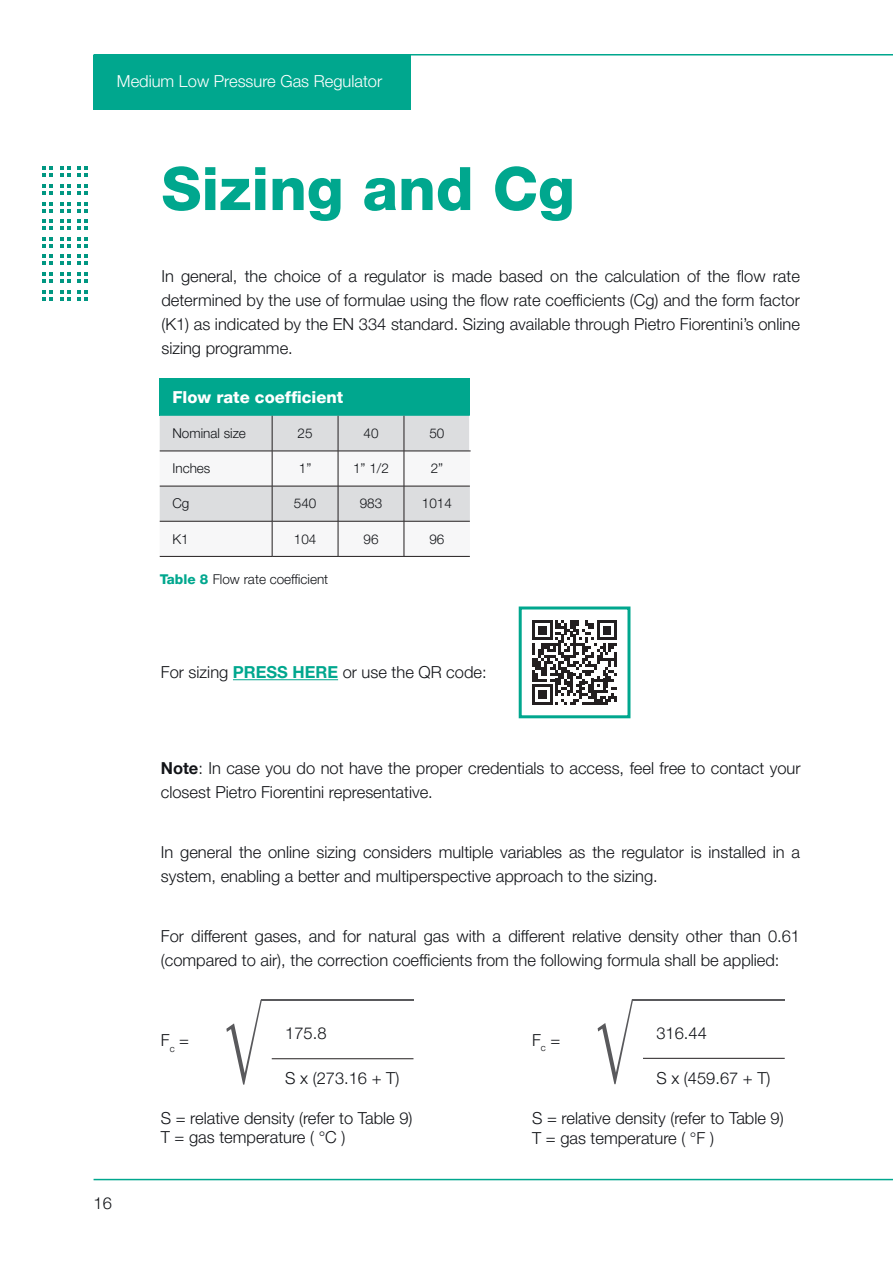
<style>
.page{position:relative;width:893px;height:1263px;background:#fff}
.page>*{position:absolute;margin:0;border:0;box-sizing:border-box;transform-origin:0 0}
.Titolo_Capitolo{font:800 60px "Helvetica Neue LT Pro";color:#00a78e}
.Testo{font:300 16.5px/24px "Helvetica Neue LT Pro";color:#121418}
.testo_sciolto{font:300 16.5px "Helvetica Neue LT Pro";color:#121418}
.t1{font:300 16.5px "Helvetica Neue LT Pro";color:#fff}
.titoli_tabella_bianco{font:800 16.5px "Helvetica Neue LT Pro";color:#fff}
.testo_tabella{font:300 13.5px "Helvetica Neue LT Pro";color:#121418}
.s1{font-weight:800;color:#00a78e}
.s2{font-weight:700;color:#00a78e}
.s3{font-weight:700}
</style>
<div class="page">
<div style="left:94px;top:55px;width:317px;height:55px;background:#00a78e"></div>
<hr style="left:94px;top:1179px;width:799px;height:1px;background:#00a78e">
<hr style="left:94px;top:54px;width:799px;height:2px;background:#00a78e">
<svg style="left:42px;top:167px;width:11px;height:10px"></svg>
<svg style="left:60px;top:167px;width:11px;height:10px"></svg>
<svg style="left:78px;top:167px;width:10px;height:10px"></svg>
<svg style="left:42px;top:184px;width:11px;height:11px"></svg>
<svg style="left:60px;top:184px;width:11px;height:11px"></svg>
<svg style="left:78px;top:184px;width:10px;height:11px"></svg>
<svg style="left:42px;top:202px;width:11px;height:10px"></svg>
<svg style="left:60px;top:202px;width:11px;height:10px"></svg>
<svg style="left:78px;top:202px;width:10px;height:10px"></svg>
<svg style="left:42px;top:219px;width:11px;height:11px"></svg>
<svg style="left:60px;top:219px;width:11px;height:11px"></svg>
<svg style="left:78px;top:219px;width:10px;height:11px"></svg>
<svg style="left:42px;top:237px;width:11px;height:11px"></svg>
<svg style="left:60px;top:237px;width:11px;height:11px"></svg>
<svg style="left:78px;top:237px;width:10px;height:11px"></svg>
<svg style="left:42px;top:255px;width:11px;height:10px"></svg>
<svg style="left:60px;top:255px;width:11px;height:10px"></svg>
<svg style="left:78px;top:255px;width:10px;height:10px"></svg>
<svg style="left:42px;top:272px;width:11px;height:11px"></svg>
<svg style="left:60px;top:272px;width:11px;height:11px"></svg>
<svg style="left:78px;top:272px;width:10px;height:11px"></svg>
<svg style="left:42px;top:290px;width:11px;height:10px"></svg>
<svg style="left:60px;top:290px;width:11px;height:10px"></svg>
<svg style="left:78px;top:290px;width:10px;height:10px"></svg>
<div style="left:160px;top:378px;width:310px;height:38px;background:#00a78e"></div>
<svg style="left:160px;top:416px;width:310px;height:140px"></svg>
<hr style="left:469px;top:416px;width:2px;height:35px;background:#fff">
<hr style="left:272px;top:416px;width:1px;height:35px;background:#231f20">
<hr style="left:338px;top:416px;width:1px;height:35px;background:#231f20">
<hr style="left:404px;top:416px;width:1px;height:35px;background:#231f20">
<hr style="left:160px;top:451px;width:112px;height:1px;background:#231f20">
<hr style="left:272px;top:451px;width:66px;height:1px;background:#231f20">
<hr style="left:272px;top:451px;width:1px;height:35px;background:#231f20">
<hr style="left:338px;top:451px;width:66px;height:1px;background:#231f20">
<hr style="left:338px;top:451px;width:1px;height:35px;background:#231f20">
<hr style="left:404px;top:451px;width:67px;height:1px;background:#231f20">
<hr style="left:404px;top:451px;width:1px;height:35px;background:#231f20">
<hr style="left:160px;top:486px;width:112px;height:1px;background:#231f20">
<hr style="left:272px;top:486px;width:66px;height:1px;background:#231f20">
<hr style="left:272px;top:486px;width:1px;height:35px;background:#231f20">
<hr style="left:338px;top:486px;width:66px;height:1px;background:#231f20">
<hr style="left:338px;top:486px;width:1px;height:35px;background:#231f20">
<hr style="left:404px;top:486px;width:66px;height:1px;background:#231f20">
<hr style="left:404px;top:486px;width:1px;height:35px;background:#231f20">
<hr style="left:160px;top:521px;width:112px;height:1px;background:#231f20">
<hr style="left:272px;top:521px;width:66px;height:1px;background:#231f20">
<hr style="left:272px;top:521px;width:1px;height:35px;background:#231f20">
<hr style="left:338px;top:521px;width:66px;height:1px;background:#231f20">
<hr style="left:338px;top:521px;width:1px;height:35px;background:#231f20">
<hr style="left:404px;top:521px;width:66px;height:1px;background:#231f20">
<hr style="left:404px;top:521px;width:1px;height:35px;background:#231f20">
<hr style="left:160px;top:556px;width:112px;height:1px;background:#231f20">
<hr style="left:272px;top:556px;width:66px;height:1px;background:#231f20">
<hr style="left:338px;top:556px;width:66px;height:1px;background:#231f20">
<hr style="left:404px;top:556px;width:66px;height:1px;background:#231f20">
<svg style="left:532px;top:620px;width:85px;height:85px"></svg>
<div style="left:519px;top:606px;width:111px;height:112px;border:3px solid #00a78e"></div>
<hr style="left:233px;top:679px;width:105px;height:1px;background:#00a78e">
<svg style="left:598px;top:999px;width:35px;height:85px"></svg>
<hr style="left:632px;top:999px;width:153px;height:1px;background:#59595c">
<hr style="left:643px;top:1058px;width:142px;height:1px;background:#231f20">
<svg style="left:226px;top:1000px;width:36px;height:84px"></svg>
<hr style="left:261px;top:1000px;width:152px;height:1px;background:#59595c">
<hr style="left:272px;top:1058px;width:141px;height:1px;background:#231f20">
<p class="t1" style="left:117px;top:71px;width:267px">Medium Low Pressure Gas Regulator</p>
<p class="Titolo_Capitolo" style="left:161px;top:153px;width:415px">Sizing and Cg</p>
<p class="Testo" style="left:161px;top:264px;width:640px;text-align:justify">In general, the choice of a regulator is made based on the calculation of the flow rate determined by the use of formulae using the flow rate coefficients (Cg) and the form factor (K1) as indicated by the EN 334 standard. Sizing available through Pietro Fiorentini’s online sizing programme.</p>
<p class="titoli_tabella_bianco" style="left:172px;top:387px;width:172px">Flow rate coefficient</p>
<p class="testo_tabella" style="left:172px;top:425px;width:75px">Nominal size</p>
<p class="testo_tabella" style="left:298px;top:425px;width:17px">25</p>
<p class="testo_tabella" style="left:363px;top:425px;width:17px">40</p>
<p class="testo_tabella" style="left:429px;top:425px;width:17px">50</p>
<p class="testo_tabella" style="left:172px;top:460px;width:40px">Inches</p>
<p class="testo_tabella" style="left:299px;top:460px;width:14px">1”</p>
<p class="testo_tabella" style="left:353px;top:460px;width:37px">1” 1/2</p>
<p class="testo_tabella" style="left:431px;top:460px;width:14px">2”</p>
<p class="testo_tabella" style="left:172px;top:495px;width:19px">Cg</p>
<p class="testo_tabella" style="left:294px;top:495px;width:24px">540</p>
<p class="testo_tabella" style="left:360px;top:495px;width:24px">983</p>
<p class="testo_tabella" style="left:422px;top:495px;width:32px">1014</p>
<p class="testo_tabella" style="left:172px;top:531px;width:18px">K1</p>
<p class="testo_tabella" style="left:294px;top:531px;width:24px">104</p>
<p class="testo_tabella" style="left:363px;top:531px;width:17px">96</p>
<p class="testo_tabella" style="left:429px;top:531px;width:17px">96</p>
<p class="testo_tabella" style="left:160px;top:571px;width:170px"><span class="s1">Table 8</span> Flow rate coefficient</p>
<p class="Testo" style="left:161px;top:660px;width:327px">For sizing <span class="s2">PRESS HERE</span> or use the QR code:</p>
<p class="Testo" style="left:161px;top:756px;width:641px"><span class="s3">Note</span>: In case you do not have the proper credentials to access, feel free to contact your closest Pietro Fiorentini representative.</p>
<p class="Testo" style="left:161px;top:840px;width:641px">In general the online sizing considers multiple variables as the regulator is installed in a system, enabling a better and multiperspective approach to the sizing.</p>
<p class="Testo" style="left:161px;top:924px;width:641px">For different gases, and for natural gas with a different relative density other than 0.61 (compared to air), the correction coefficients from the following formula shall be applied:</p>
<p class="Testo" style="left:94px;top:1191px;width:20px">16</p>
<p class="testo_sciolto" style="left:161px;top:1030px;width:30px">F<sub>c</sub> =</p>
<p class="testo_sciolto" style="left:285px;top:1023px;width:43px">175.8</p>
<p class="testo_sciolto" style="left:285px;top:1068px;width:116px">S x (273.16 + T)</p>
<p class="testo_sciolto" style="left:161px;top:1107px;width:253px">S = relative density (refer to Table 9)</p>
<p class="testo_sciolto" style="left:161px;top:1127px;width:186px">T = gas temperature ( °C )</p>
<p class="testo_sciolto" style="left:532px;top:1030px;width:30px">F<sub>c</sub> =</p>
<p class="testo_sciolto" style="left:656px;top:1022px;width:52px">316.44</p>
<p class="testo_sciolto" style="left:656px;top:1067px;width:116px">S x (459.67 + T)</p>
<p class="testo_sciolto" style="left:532px;top:1108px;width:253px">S = relative density (refer to Table 9)</p>
<p class="testo_sciolto" style="left:532px;top:1127px;width:183px">T = gas temperature ( °F )</p>
</div>
